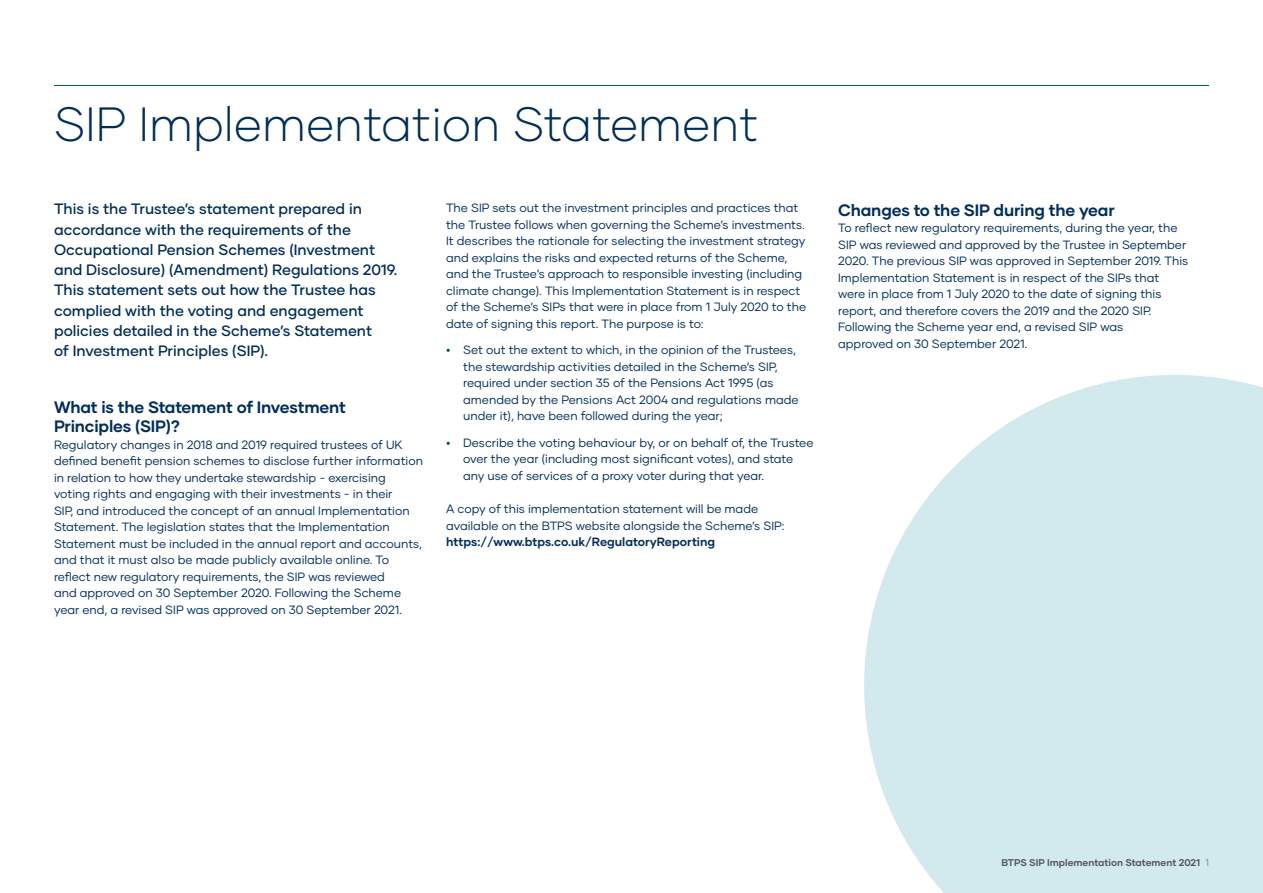
<style>
.page{position:relative;width:1263px;height:893px;background:#fff}
.page>*{position:absolute;margin:0;border:0;box-sizing:border-box;transform-origin:0 0}
.t1{font:300 48px "Gilmer";color:#002d5a}
.t2{font:700 16.5px/19.5px "Gilmer";letter-spacing:-.01em;color:#002d5a}
.t3{font:500 15px/20.2px "Gilmer";color:#002d5a}
.t4{font:12px/16.5px "Gilmer";color:#002d5a}
.t5{font:700 12px "Gilmer";color:#002d5a}
.t6{font:700 9.75px "Gilmer";color:#54565b}
.s1{font-weight:700;font-size:12.75px;color:#00574a}
.s2{font-weight:300}
</style>
<div class="page">
<hr style="left:54px;top:85px;width:1155px;height:1px;background:#00574a">
<svg style="left:864px;top:375px;width:399px;height:518px;background:#d7ecef"></svg>
<h1 class="t1" style="left:54px;top:95px;width:706px">SIP Implementation Statement</h1>
<p class="t3" style="left:54px;top:199px;width:345px">This is the Trustee’s statement prepared in accordance with the requirements of the Occupational Pension Schemes (Investment and Disclosure) (Amendment) Regulations 2019.<br>This statement sets out how the Trustee has complied with the voting and engagement policies detailed in the Scheme’s Statement<br>of Investment Principles (SIP).</p>
<h2 class="t2" style="left:54px;top:397px;width:294px">What is the Statement of Investment<br>Principles (SIP)?</h2>
<p class="t4" style="left:54px;top:436px;width:370px">Regulatory changes in 2018 and 2019 required trustees of UK defined benefit pension schemes to disclose further information in relation to how they undertake stewardship - exercising voting rights and engaging with their investments - in their<br>SIP, and introduced the concept of an annual Implementation Statement. The legislation states that the Implementation Statement must be included in the annual report and accounts, and that it must also be made publicly available online. To reflect new regulatory requirements, the SIP was reviewed<br>and approved on 30 September 2020. Following the Scheme year end, a revised SIP was approved on 30 September 2021.</p>
<p class="t4" style="left:446px;top:199px;width:361px">The SIP sets out the investment principles and practices that the Trustee follows when governing the Scheme’s investments.<br>It describes the rationale for selecting the investment strategy and explains the risks and expected returns of the Scheme, and the Trustee’s approach to responsible investing (including climate change). This Implementation Statement is in respect of the Scheme’s SIPs that were in place from 1 July 2020 to the date of signing this report. The purpose is to:</p>
<p class="t4" style="left:463px;top:341px;width:337px;text-indent:-17px"><span class="s1">•</span> Set out the extent to which, in the opinion of the Trustees, the stewardship activities detailed in the Scheme’s SIP, required under section 35 of the Pensions Act 1995 (as amended by the Pensions Act 2004 and regulations made under it), have been followed during the year;</p>
<p class="t4" style="left:463px;top:434px;width:352px;text-indent:-17px"><span class="s1">•</span> Describe the voting behaviour by, or on behalf of, the Trustee over the year (including most significant votes), and state any use of services of a proxy voter during that year.</p>
<p class="t4" style="left:446px;top:500px;width:340px">A copy of this implementation statement will be made available on the BTPS website alongside the Scheme’s SIP:</p>
<p class="t5" style="left:446px;top:534px;width:271px">https://www.btps.co.uk/RegulatoryReporting</p>
<h2 class="t2" style="left:838px;top:200px;width:278px">Changes to the SIP during the year</h2>
<p class="t4" style="left:838px;top:219px;width:352px">To reflect new regulatory requirements, during the year, the SIP was reviewed and approved by the Trustee in September 2020. The previous SIP was approved in September 2019. This Implementation Statement is in respect of the SIPs that were in place from 1 July 2020 to the date of signing this report, and therefore covers the 2019 and the 2020 SIP.<br>Following the Scheme year end, a revised SIP was<br>approved on 30 September 2021.</p>
<p class="t6" style="left:1001px;top:857px;width:209px">BTPS SIP Implementation Statement 2021 <span class="s2">1</span></p>
</div>
